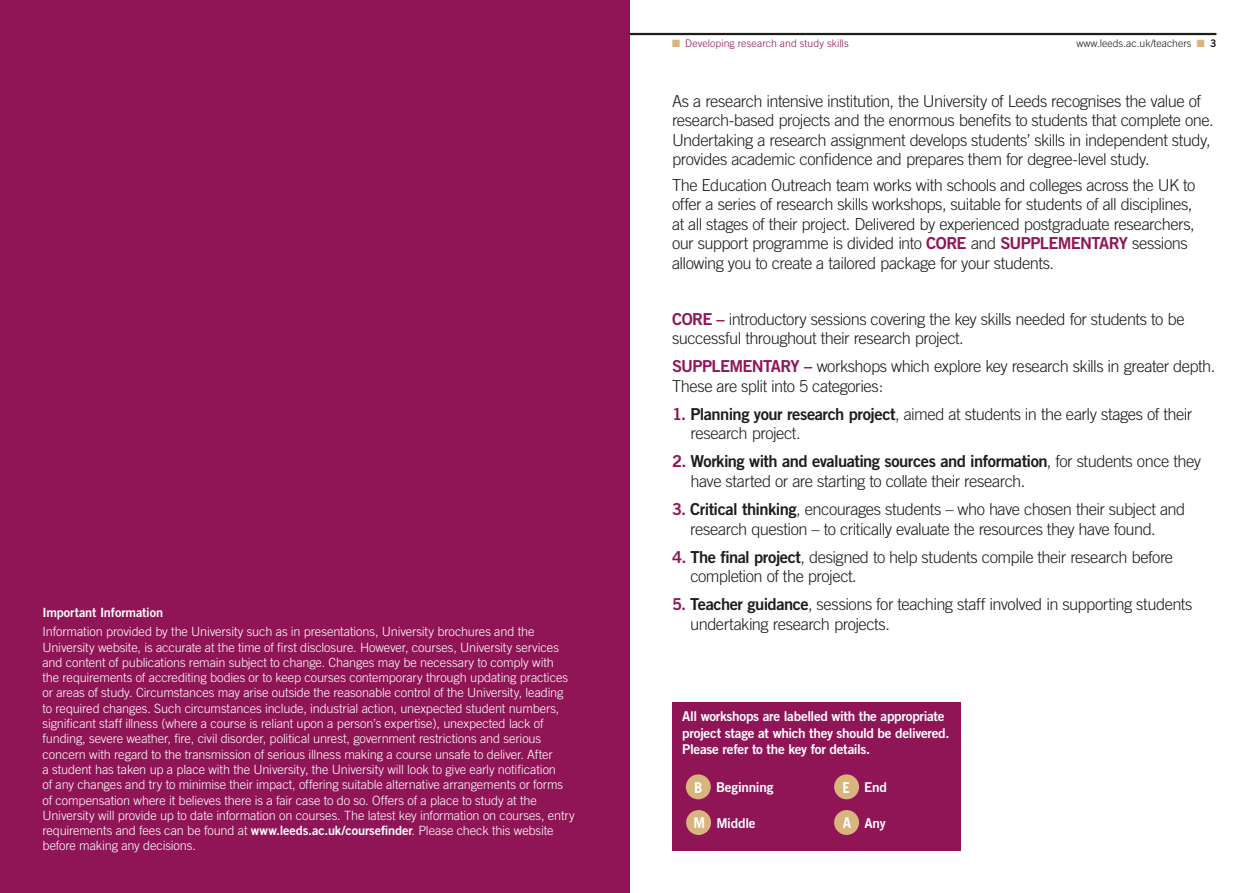
<style>
.page{position:relative;width:1259px;height:893px;background:#fff}
.page>*{position:absolute;margin:0;border:0;box-sizing:border-box;transform-origin:0 0}
.t1{font:300 16.5px/19.5px "Trade Gothic";letter-spacing:-.03em;color:#1d1d1b}
.t2{font:16.5px "Trade Gothic Bold Two";letter-spacing:-.03em;color:#1d1d1b}
.t3{font:13.5px/16.5px "Trade Gothic Bold Two";letter-spacing:-.02em;color:#fff}
.t4{font:300 12.75px/15.3px "Trade Gothic";letter-spacing:-.01em;color:#fff}
.t5{font:12.75px "Trade Gothic Bold Two";letter-spacing:-.01em;color:#fff}
.t6{font:300 10.5px "Trade Gothic";letter-spacing:.005em;color:#901557}
.t7{font:300 10.5px "Trade Gothic";color:#1d1d1b}
.s1{font-family:"Trade Gothic Bold Two";font-weight:400}
.s2{color:#d9b57e}
.s3{font-family:"Trade Gothic Bold Two";font-weight:400;color:#901557}
.s4{color:#901557}
.s5{font-family:"Trade Gothic";font-weight:300}
.s6{font-family:"Trade Gothic";font-weight:700;font-size:15px}
</style>
<div class="page">
<div style="left:672px;top:702px;width:288px;height:148px;background:#901557"></div>
<div style="left:0;top:0;width:629px;height:893px;background:#901557"></div>
<hr style="left:629px;top:33px;width:587px;height:2px;background:#1d1d1b">
<div style="left:686px;top:774px;width:25px;height:25px;background:#d9b57e;border-radius:50%"></div>
<div style="left:686px;top:810px;width:25px;height:25px;background:#d9b57e;border-radius:50%"></div>
<div style="left:834px;top:774px;width:25px;height:25px;background:#d9b57e;border-radius:50%"></div>
<div style="left:834px;top:810px;width:25px;height:25px;background:#d9b57e;border-radius:50%"></div>
<p class="t5" style="left:43px;top:604px;width:122px">Important Information</p>
<p class="t4" style="left:43px;top:624px;width:534px">Information provided by the University such as in presentations, University brochures and the University website, is accurate at the time of first disclosure. However, courses, University services and content of publications remain subject to change. Changes may be necessary to comply with<br>the requirements of accrediting bodies or to keep courses contemporary through updating practices or areas of study. Circumstances may arise outside the reasonable control of the University, leading to required changes. Such circumstances include, industrial action, unexpected student numbers, significant staff illness (where a course is reliant upon a person’s expertise), unexpected lack of funding, severe weather, fire, civil disorder, political unrest, government restrictions and serious concern with regard to the transmission of serious illness making a course unsafe to deliver. After<br>a student has taken up a place with the University, the University will look to give early notification<br>of any changes and try to minimise their impact, offering suitable alternative arrangements or forms of compensation where it believes there is a fair case to do so. Offers of a place to study at the University will provide up to date information on courses. The latest key information on courses, entry requirements and fees can be found at <span class="s1">www.leeds.ac.uk/coursefinder</span>. Please check this website before making any decisions.</p>
<p class="t6" style="left:672px;top:37px;width:178px"><span class="s2">■</span> Developing research and study skills</p>
<p class="t7" style="left:1076px;top:37px;width:141px">www.leeds.ac.uk/teachers <span class="s2">■</span> <span class="s1">3</span></p>
<p class="t1" style="left:672px;top:91px;width:543px">As a research intensive institution, the University of Leeds recognises the value of research-based projects and the enormous benefits to students that complete one.<br>Undertaking a research assignment develops students’ skills in independent study, provides academic confidence and prepares them for degree-level study.</p>
<p class="t1" style="left:672px;top:175px;width:525px">The Education Outreach team works with schools and colleges across the UK to offer a series of research skills workshops, suitable for students of all disciplines, at all stages of their project. Delivered by experienced postgraduate researchers, our support programme is divided into <span class="s3">CORE</span> and <span class="s3">SUPPLEMENTARY</span> sessions allowing you to create a tailored package for your students.</p>
<p class="t1" style="left:672px;top:309px;width:514px"><span class="s3">CORE –</span> introductory sessions covering the key skills needed for students to be successful throughout their research project.</p>
<p class="t1" style="left:672px;top:357px;width:545px"><span class="s3">SUPPLEMENTARY –</span> workshops which explore key research skills in greater depth.<br>These are split into 5 categories:</p>
<p class="t1" style="left:690px;top:404px;width:503px;text-indent:-18px"><span class="s3">1.</span> <span class="s1">Planning your research project</span>, aimed at students in the early stages of their research project.</p>
<p class="t2" style="left:672px;top:451px;width:530px"><span class="s4">2.</span> Working with and evaluating sources and information<span class="s5">, for students once they</span></p>
<p class="t1" style="left:690px;top:471px;width:336px">have started or are starting to collate their research.</p>
<p class="t1" style="left:690px;top:499px;width:497px;text-indent:-18px"><span class="s3">3.</span> <span class="s1">Critical thinking</span>, encourages students – who have chosen their subject and research question – to critically evaluate the resources they have found.</p>
<p class="t1" style="left:690px;top:547px;width:484px;text-indent:-18px"><span class="s3">4.</span> <span class="s1">The final project</span>, designed to help students compile their research before completion of the project.</p>
<p class="t1" style="left:690px;top:594px;width:504px;text-indent:-18px"><span class="s3">5.</span> <span class="s1">Teacher guidance</span>, sessions for teaching staff involved in supporting students undertaking research projects.</p>
<p class="t3" style="left:682px;top:708px;width:269px">All workshops are labelled with the appropriate project stage at which they should be delivered.<br>Please refer to the key for details.</p>
<p class="t3" style="left:694px;top:779px;width:81px"><span class="s6">B</span> Beginning</p>
<p class="t3" style="left:693px;top:815px;width:64px"><span class="s6">M</span> Middle</p>
<p class="t3" style="left:842px;top:779px;width:46px"><span class="s6">E</span> End</p>
<p class="t3" style="left:843px;top:815px;width:44px"><span class="s6">A</span> Any</p>
</div>
